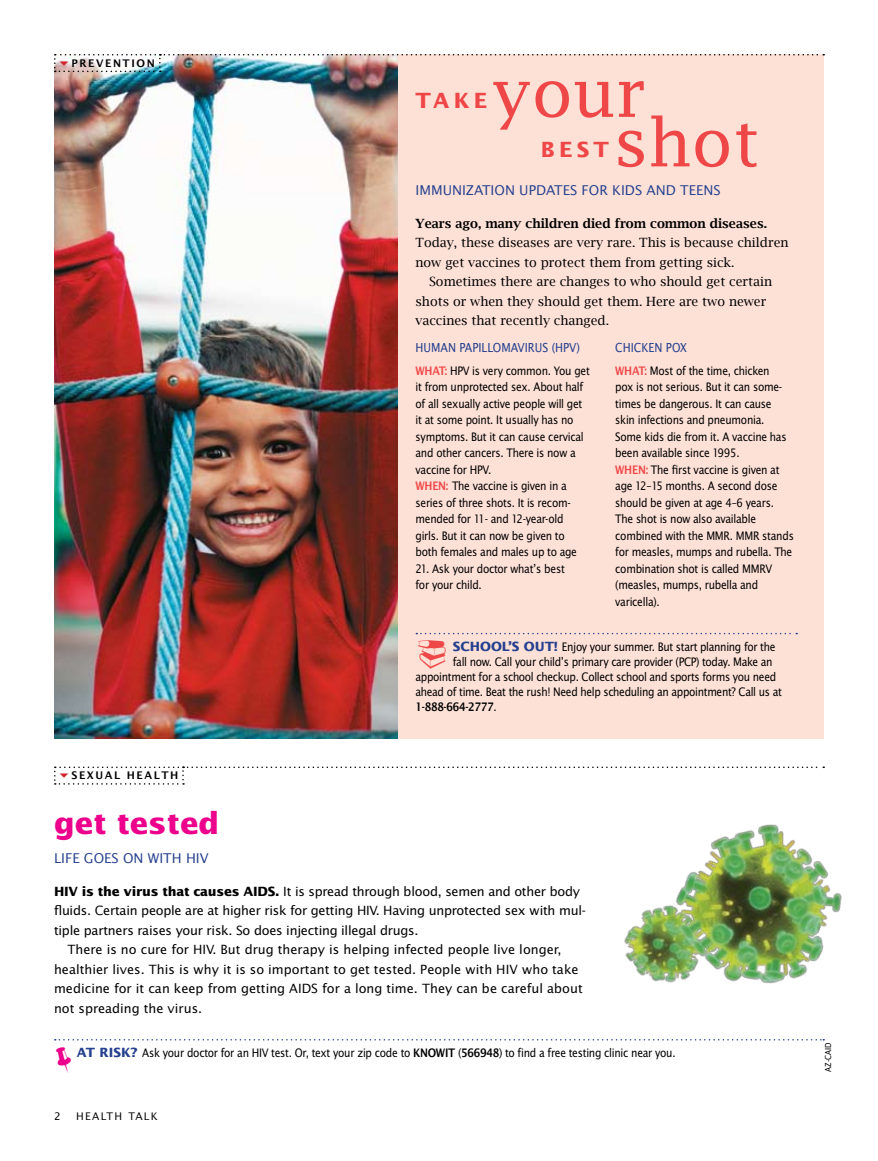
<style>
.page{position:relative;width:878px;height:1161px;background:#fff}
.page>*{position:absolute;margin:0;border:0;box-sizing:border-box;transform-origin:0 0}
.t1{font:66px "Lucida Fax";color:#ef4747}
.t2{font:700 30px "Lucida Sans Std";color:#ec008c}
.t3{font:700 21px "Lucida Sans Std";letter-spacing:.2em;color:#ef4747}
.t4{font:13.5px "Lucida Sans Std";color:#25408f}
.t5{font:13.5px "Lucida Sans Nar EF";color:#25408f}
.t6{font:12.75px/16.5px "Lucida Sans Nar EF";letter-spacing:-.02em;color:#000}
.t7{font:12.75px "Lucida Sans Std";color:#000}
.t8{font:12.75px/19.5px "Lucida Bright";color:#000}
.t9{font:12.75px "Lucida Sans Std";letter-spacing:-.02em;color:#000}
.t10{font:600 12.75px "Lucida Bright";color:#000}
.t11{font:700 12.75px "Lucida Sans Std";letter-spacing:-.02em;color:#000}
.t12{font:12.75px "Lucida Sans Nar EF Dem Bol";letter-spacing:-.02em;color:#000}
.t13{font:600 10.5px "Lucida Sans";letter-spacing:.15em;color:#000}
.t14{font:10.5px "Lucida Sans Std";letter-spacing:.13em;color:#000}
.t15{font:9px "Lucida Sans Nar EF";color:#000}
.s1{font-family:"Lucida Sans Nar EF Dem Bol";color:#ef4747}
.s2{color:#ef4747}
.s3{font-family:"Lucida Sans Std";font-weight:700;color:#25408f}
.s4{font-family:"Lucida Sans Nar EF"}
.s5{font-weight:700}
.s6{font-family:"Lucida Sans Nar EF Dem Bol"}
</style>
<div class="page">
<div style="left:80px;top:54px;width:744px;height:685px;background:#fde1d7"></div>
<img style="left:54px;top:72px;width:343px;height:667px">
<svg style="left:416px;top:633px;width:381px;height:1px"></svg>
<img style="left:624px;top:824px;width:218px;height:217px">
<img style="left:54px;top:54px;width:770px;height:18px">
<svg style="left:55px;top:1039px;width:769px;height:2px"></svg>
<svg style="left:54px;top:767px;width:770px;height:18px"></svg>
<p class="t13" style="left:71px;top:57px;width:75px">PREVENTION</p>
<p class="t13" style="left:71px;top:769px;width:108px">SEXUAL HE ALTH</p>
<h3 class="t3" style="left:415px;top:88px;width:73px">take</h3>
<h1 class="t1" style="left:491px;top:55px;width:156px">your</h1>
<h3 class="t3" style="left:541px;top:138px;width:63px">best</h3>
<h1 class="t1" style="left:613px;top:104px;width:148px">shot</h1>
<p class="t4" style="left:415px;top:182px;width:307px">IMMUNIZATION UPDATES FOR KIDS AND TEENS</p>
<p class="t10" style="left:415px;top:216px;width:353px">Years ago, many children died from common diseases.</p>
<p class="t8" style="left:415px;top:233px;width:374px">Today, these diseases are very rare. This is because children now get vaccines to protect them from getting sick.</p>
<p class="t8" style="left:415px;top:272px;width:358px;text-indent:14px">Sometimes there are changes to who should get certain shots or when they should get them. Here are two newer vaccines that recently changed.</p>
<p class="t5" style="left:415px;top:340px;width:17px">Human</p>
<p class="t5" style="left:459px;top:340px;width:72px">Papi llomavirus</p>
<p class="t5" style="left:551px;top:340px;width:30px">(HPV)</p>
<p class="t6" style="left:415px;top:362px;width:176px"><span class="s1">WHAT:</span> HPV is very common. You get it from unprotected sex. About half of all sexually active people will get it at some point. It usually has no symptoms. But it can cause cervical and other cancers. There is now a vaccine for HPV.<br><span class="s1">WHEN:</span> The vaccine is given in a series of three shots. It is recom&shy;mended for 11- and 12-year-old girls. But it can now be given to both females and males up to age</p>
<p class="t6" style="left:415px;top:560px;width:151px">21. Ask your doctor what’s best for your child.</p>
<p class="t5" style="left:615px;top:340px;width:8px">chic</p>
<p class="t5" style="left:641px;top:340px;width:47px">ken pox</p>
<p class="t6" style="left:615px;top:362px;width:180px"><span class="s1">WHAT:</span> Most of the time, chicken<br>pox is not serious. But it can some&shy;times be dangerous. It can cause skin infections and pneumonia.<br>Some kids die from it. A vaccine has been available since 1995.<br><span class="s1">WHEN:</span> The first vaccine is given at age 12–15 months. A second dose should be given at age 4–6 years.<br>The shot is now also available combined with the MMR. MMR stands for measles, mumps and rubella. The combination shot is called MMRV (measles, mumps, rubella and varicella).</p>
<p class="t6" style="left:415px;top:638px;width:361px"><span class="s2">◻</span> <span class="s3">school’s out!</span> Enjoy your summer. But start planning for the</p>
<p class="t6" style="left:453px;top:653px;width:321px">fall now. Call your child’s primary care provider (PCP) today. Make an</p>
<p class="t6" style="left:415px;top:668px;width:362px">appointment for a school checkup. Collect school and sports forms you need</p>
<p class="t6" style="left:415px;top:683px;width:368px">ahead of time. Beat the rush! Need help scheduling an appointment? Call us at</p>
<p class="t12" style="left:415px;top:700px;width:83px">1-888-664-2777<span class="s4">.</span></p>
<h2 class="t2" style="left:54px;top:806px;width:167px">get tested</h2>
<p class="t4" style="left:54px;top:850px;width:156px">LIFE GOES ON WITH HIV</p>
<p class="t11" style="left:54px;top:884px;width:199px">HIV is the virus that causes AIDS</p>
<p class="t9" style="left:275px;top:884px;width:306px"><span class="s5">.</span> It is spread through blood, semen and other body</p>
<p class="t9" style="left:54px;top:903px;width:533px">fluids. Certain people are at higher risk for getting HIV. Having unprotected sex with mul-</p>
<p class="t9" style="left:54px;top:923px;width:366px">tiple partners raises your risk. So does injecting illegal drugs.</p>
<p class="t7" style="left:68px;top:942px;width:495px">There is no cure for HIV. But drug therapy is helping infected people live longer,</p>
<p class="t7" style="left:54px;top:962px;width:526px">healthier lives. This is why it is so important to get tested. People with HIV who take</p>
<p class="t7" style="left:54px;top:981px;width:530px">medicine for it can keep from getting AIDS for a long time. They can be careful about</p>
<p class="t7" style="left:54px;top:1001px;width:150px">not spreading the virus.</p>
<p class="t6" style="left:77px;top:1045px;width:600px"><span class="s3">AT RISK?</span> Ask your doctor for an HIV test. Or, text your zip code to <span class="s6">KNOWIT</span> (<span class="s6">566948</span>) to find a free testing clinic near you.</p>
<p class="t14" style="left:54px;top:1110px;width:8px">2</p>
<p class="t14" style="left:76px;top:1110px;width:83px">HEALTH TALK</p>
<p class="t15" style="left:823px;top:1072px;width:31px;rotate:-90deg">AZ-CAID</p>
</div>
